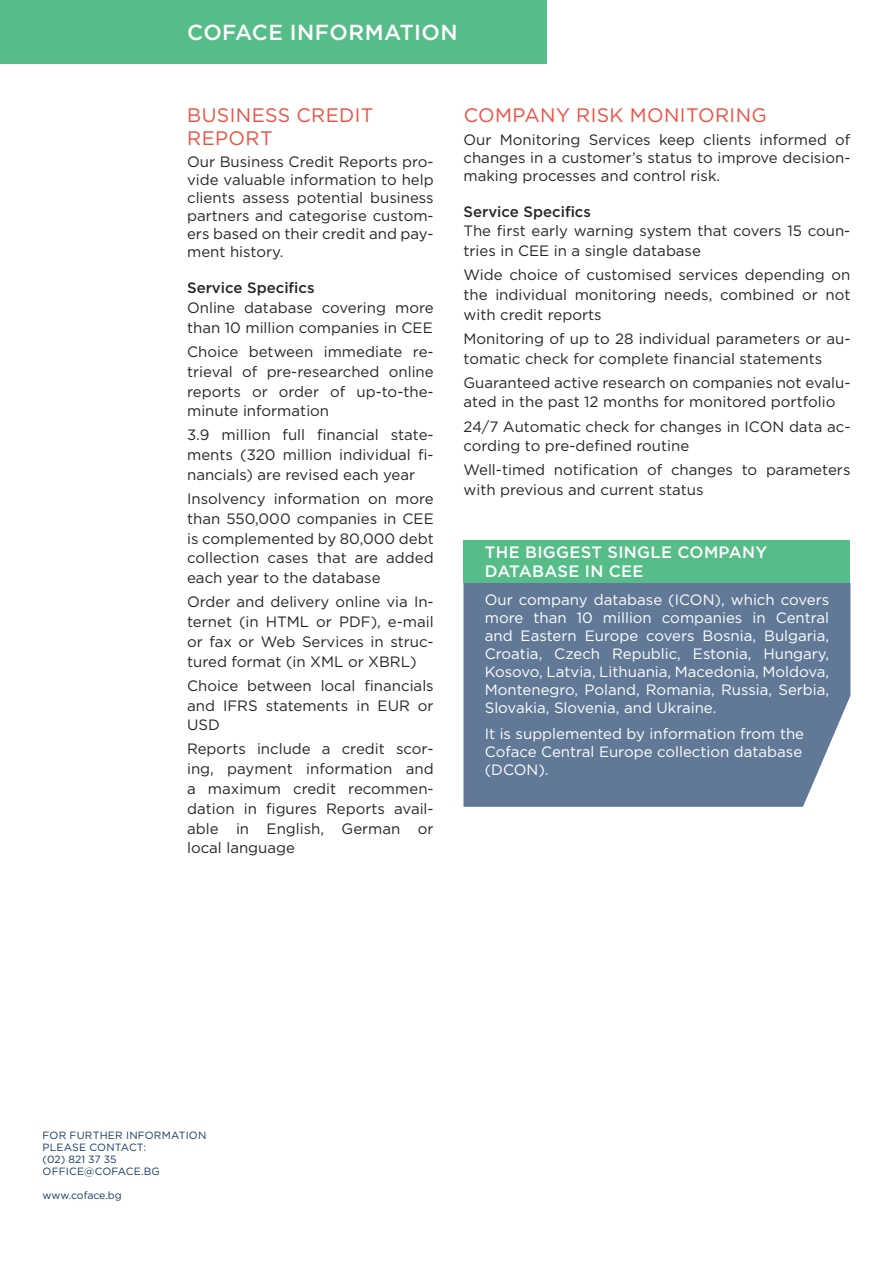
<style>
.page{position:relative;width:893px;height:1263px;background:#fff}
.page>*{position:absolute;margin:0;border:0;box-sizing:border-box;transform-origin:0 0}
.t1{font:500 21.75px "Gotham Pro";color:#fff}
.t2{font:19.5px/23.4px "Gotham Pro";letter-spacing:.02em;color:#f04e41}
.t3{font:500 16.5px/19.8px "Gotham Pro";letter-spacing:.16em;color:#fff}
.t4{font:15px/19.8px "Gotham Pro";color:#262626}
.t5{font:15px/18px "Gotham Pro";color:#fff;text-align:justify}
.t6{font:500 15px "Gotham Pro";color:#262626}
.t7{font:10.5px/12px "Gotham Pro";color:#143862}
</style>
<div class="page">
<div style="left:0;top:0;width:546px;height:64px;background:#56bd89"></div>
<div style="left:463px;top:583px;width:387px;height:224px;background:#617996"></div>
<div style="left:463px;top:540px;width:387px;height:43px;background:#56bd89"></div>
<h1 class="t1" style="left:187px;top:20px;width:119px">COFAC E INFORMAT</h1>
<h1 class="t1" style="left:414px;top:20px;width:25px">ION</h1>
<h2 class="t2" style="left:187px;top:103px;width:188px">Business Credit<br>Report</h2>
<p class="t4" style="left:187px;top:153px;width:248px;line-height:18px;text-align:justify">Our Business Credit Reports pro&shy;vide valuable information to help clients assess potential business partners and categorise custom&shy;ers based on their credit and pay&shy;ment history.</p>
<p class="t6" style="left:187px;top:279px;width:129px">SERVICE SPECIFICS</p>
<p class="t4" style="left:187px;top:298px;width:248px">Online database covering more than 10 million companies in CEE</p>
<p class="t4" style="left:187px;top:342px;width:248px;text-align:justify">Choice between immediate re&shy;trieval of pre-researched online reports or order of up-to-the&shy;minute information</p>
<p class="t4" style="left:187px;top:425px;width:248px;text-align:justify">3.9 million full financial state&shy;ments (320 million individual fi&shy;nancials) are revised each year</p>
<p class="t4" style="left:187px;top:489px;width:248px">I nsolvency information on more than 550,000 companies in CEE<br>is complemented by 80,000 debt collection cases that are added each year to the database</p>
<p class="t4" style="left:187px;top:592px;width:248px">Order and delivery online via I n&shy;ternet (in HTML</p>
<p class="t4" style="left:187px;top:612px;width:248px;text-align:justify;text-indent:184px">), e-mail or fax or Web Services in struc&shy;tured format (in XML or XBRL</p>
<p class="t4" style="left:316px;top:612px;width:34px">or PDF</p>
<p class="t4" style="left:187px;top:649px;width:248px;line-height:24px;text-indent:223px">)<br>Choice between local financials</p>
<p class="t4" style="left:187px;top:695px;width:202px">and IFRS statements in EUR</p>
<p class="t4" style="left:418px;top:695px;width:17px">or</p>
<p class="t4" style="left:187px;top:713px;width:248px;line-height:24px">USD<br>Reports include a credit scor-</p>
<p class="t4" style="left:187px;top:759px;width:248px;text-align:justify">ing, payment information and a maximum credit recommen&shy;dation in figures Reports avail&shy;able in English, German or local language</p>
<h2 class="t2" style="left:464px;top:104px;width:305px">Company Risk Monitoring</h2>
<p class="t4" style="left:463px;top:130px;width:388px;line-height:18px;text-align:justify">Our Monitoring Services keep clients informed of changes in a customer’s status to improve decision&shy;making processes and control risk.</p>
<p class="t6" style="left:463px;top:203px;width:129px">SERVICE SPECIFICS</p>
<p class="t4" style="left:463px;top:221px;width:388px">The first early warning system that covers 15 coun&shy;tries in CEE</p>
<p class="t4" style="left:463px;top:239px;width:388px;line-height:24px;text-indent:90px">in a single database<br>Wide choice of customised services depending on</p>
<p class="t4" style="left:463px;top:285px;width:388px">the individual monitoring needs, combined or not with credit reports</p>
<p class="t4" style="left:463px;top:329px;width:388px">Monitoring of up to 28 individual parameters or au&shy;tomatic check for complete financial statements</p>
<p class="t4" style="left:463px;top:372px;width:388px">Guaranteed active research on companies not evalu&shy;ated in the past 12 months for monitored portfolio</p>
<p class="t4" style="left:463px;top:416px;width:292px">24/7 Automatic check for changes in ICON</p>
<p class="t4" style="left:789px;top:416px;width:63px">data ac-</p>
<p class="t4" style="left:463px;top:434px;width:388px;line-height:24px">cording to pre-defined routine<br>Well-timed notification of changes to parameters</p>
<p class="t4" style="left:463px;top:480px;width:242px">with previous and current status</p>
<p class="t3" style="left:485px;top:541px;width:284px">THE BIGGEST SI NGLE COMPANY<br>DATABASE I N CEE</p>
<p class="t5" style="left:485px;top:590px;width:201px">Our company database (ICON</p>
<p class="t5" style="left:485px;top:590px;width:346px;text-indent:230px">), which covers more than 10 million companies in Central and Eastern Europe covers Bosnia, Bulgaria, Croatia, Czech Republic, Estonia, H ungary, Kosovo, Latvia, Lithuania, Macedonia, Moldova, Montenegro, Poland, Romania, Russia, Serbia, Slovakia, Slovenia, and U kraine.</p>
<p class="t5" style="left:485px;top:725px;width:321px;text-align:left">It is supplemented by information from the<br>Coface Central Europe collection database (DCON</p>
<p class="t5" style="left:538px;top:761px;width:12px">).</p>
<p class="t7" style="left:43px;top:1129px;width:165px">for further information<br>Please contact:<br>(02) 821 37 35<br>OFFICE</p>
<p class="t7" style="left:84px;top:1165px;width:19px">@COFACE</p>
<p class="t7" style="left:141px;top:1165px;width:11px">.BG</p>
<p class="t7" style="left:43px;top:1189px;width:81px">www.coface.bg</p>
</div>
